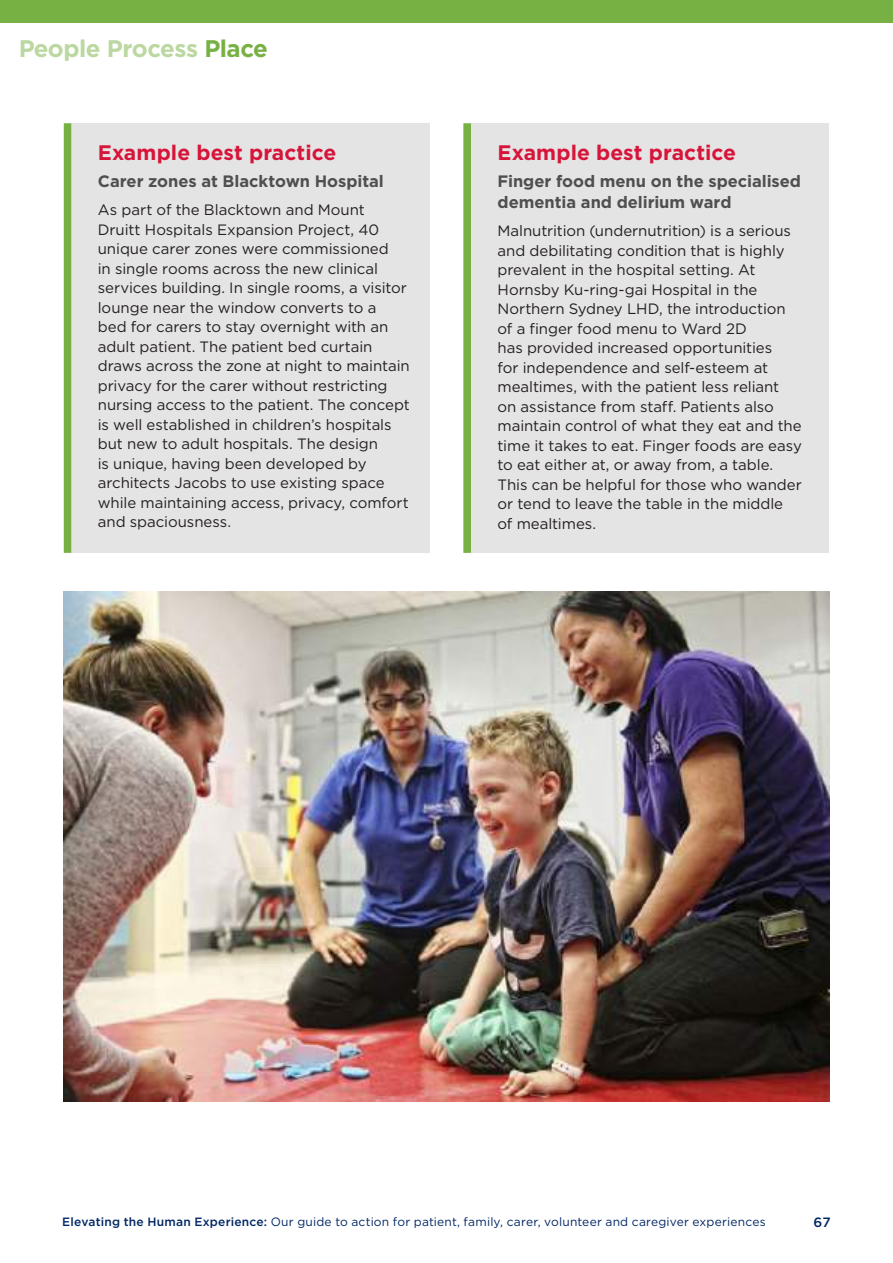
<style>
.page{position:relative;width:893px;height:1263px;background:#fff}
.page>*{position:absolute;margin:0;border:0;box-sizing:border-box;transform-origin:0 0}
.t1{font:700 24px "Gotham";letter-spacing:-.02em;color:#bbd8a1}
.t2{font:700 21px "Gotham";letter-spacing:.005em;color:#d7153a}
.t3{font:700 16.5px/21px "Gotham";letter-spacing:-.005em;color:#4f4f4f}
.t4{font:15px/19.5px "Gotham";letter-spacing:-.005em;color:#241f1f}
.t5{font:500 13.5px "Gotham";color:#002664}
.t6{font:12px "Gotham";letter-spacing:.015em;color:#002664}
.s1{color:#78b143}
.s2{font-weight:500}
</style>
<div class="page">
<div style="left:0;top:0;width:893px;height:22px;background:#78b143"></div>
<div style="left:64px;top:123px;width:365px;height:430px;background:#e4e4e4"></div>
<div style="left:463px;top:123px;width:366px;height:430px;background:#e4e4e4"></div>
<img style="left:64px;top:591px;width:765px;height:510px">
<div style="left:64px;top:123px;width:7px;height:430px;background:#78b143"></div>
<div style="left:463px;top:123px;width:8px;height:430px;background:#78b143"></div>
<h1 class="t1" style="left:18px;top:35px;width:251px">People Process <span class="s1">Place</span></h1>
<h2 class="t2" style="left:98px;top:140px;width:240px">Example best practice</h2>
<p class="t3" style="left:98px;top:171px;width:288px">Carer zones at Blacktown Hospital</p>
<p class="t4" style="left:98px;top:200px;width:314px">As part of the Blacktown and Mount Druitt Hospitals Expansion Project, 40 unique carer zones were commissioned<br>in single rooms across the new clinical services building. In single rooms, a visitor lounge near the window converts to a<br>bed for carers to stay overnight with an adult patient. The patient bed curtain draws across the zone at night to maintain privacy for the carer without restricting nursing access to the patient. The concept is well established in children’s hospitals but new to adult hospitals. The design<br>is unique, having been developed by architects Jacobs to use existing space while maintaining access, privacy, comfort and spaciousness.</p>
<h2 class="t2" style="left:497px;top:140px;width:240px">Example best practice</h2>
<p class="t3" style="left:497px;top:171px;width:305px">Finger food menu on the specialised dementia and delirium ward</p>
<p class="t4" style="left:497px;top:221px;width:306px">Malnutrition (undernutrition) is a serious and debilitating condition that is highly prevalent in the hospital setting. At Hornsby Ku-ring-gai Hospital in the Northern Sydney LHD, the introduction of a finger food menu to Ward 2D<br>has provided increased opportunities<br>for independence and self-esteem at mealtimes, with the patient less reliant<br>on assistance from staff. Patients also maintain control of what they eat and the time it takes to eat. Finger foods are easy to eat either at, or away from, a table.<br>This can be helpful for those who wander or tend to leave the table in the middle<br>of mealtimes.</p>
<p class="t6" style="left:62px;top:1215px;width:705px"><span class="s2">Elevating the Human Experience:</span> Our guide to action for patient, family, carer, volunteer and caregiver experiences</p>
<p class="t5" style="left:814px;top:1214px;width:19px">67</p>
</div>
